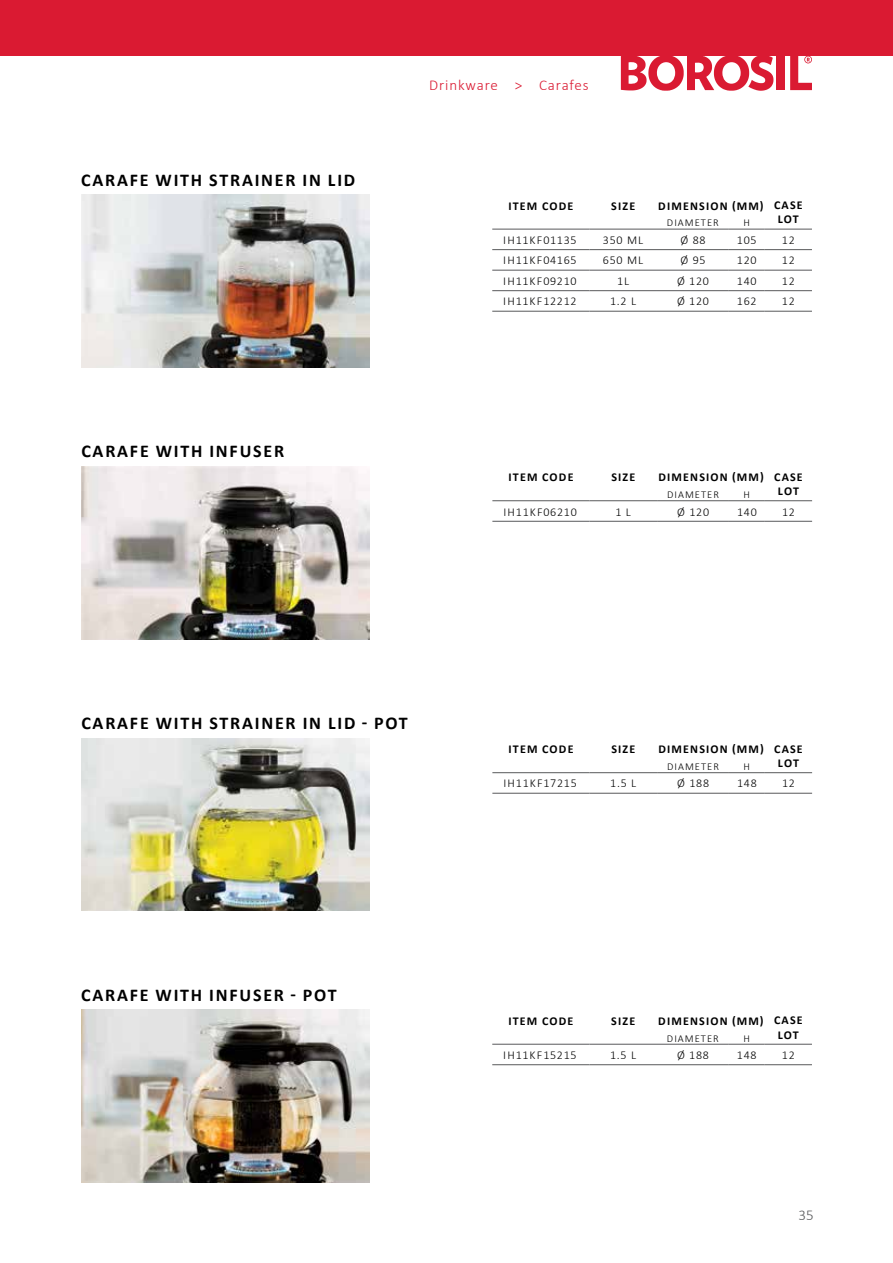
<style>
.page{position:relative;width:893px;height:1263px;background:#fff}
.page>*{position:absolute;margin:0;border:0;box-sizing:border-box;transform-origin:0 0}
.t1{font:700 18px "Calibri";letter-spacing:.1em;color:#000}
.t2{font:300 15px "Calibri";letter-spacing:.06em;color:#da1a32}
.t3{font:300 15px "Calibri";color:#58595b}
.t4{font:300 12px "Calibri";letter-spacing:.06em;color:#000}
.t5{font:700 12px "Calibri";letter-spacing:.1em;color:#000}
.t6{font:300 10.5px "Calibri";letter-spacing:.1em;color:#000}
</style>
<div class="page">
<div style="left:0;top:0;width:893px;height:56px;background:#da1a32"></div>
<div style="left:777px;top:56px;width:8px;height:34px;background:#da1a32"></div>
<svg style="left:790px;top:56px;width:22px;height:34px"></svg>
<svg style="left:621px;top:56px;width:152px;height:35px"></svg>
<hr style="left:492px;top:249px;width:97px;height:1px;background:#58595b">
<hr style="left:589px;top:249px;width:68px;height:1px;background:#58595b">
<hr style="left:729px;top:249px;width:36px;height:1px;background:#58595b">
<hr style="left:765px;top:249px;width:47px;height:1px;background:#58595b">
<hr style="left:492px;top:290px;width:97px;height:1px;background:#58595b">
<hr style="left:589px;top:290px;width:68px;height:1px;background:#58595b">
<hr style="left:729px;top:290px;width:36px;height:1px;background:#58595b">
<hr style="left:765px;top:290px;width:47px;height:1px;background:#58595b">
<hr style="left:492px;top:311px;width:97px;height:1px;background:#58595b">
<hr style="left:589px;top:311px;width:68px;height:1px;background:#58595b">
<hr style="left:729px;top:311px;width:36px;height:1px;background:#58595b">
<hr style="left:765px;top:311px;width:47px;height:1px;background:#58595b">
<hr style="left:589px;top:229px;width:68px;height:1px;background:#58595b">
<hr style="left:729px;top:229px;width:36px;height:1px;background:#58595b">
<hr style="left:765px;top:229px;width:47px;height:1px;background:#58595b">
<hr style="left:589px;top:270px;width:68px;height:1px;background:#58595b">
<hr style="left:729px;top:270px;width:36px;height:1px;background:#58595b">
<hr style="left:765px;top:270px;width:47px;height:1px;background:#58595b">
<hr style="left:492px;top:229px;width:97px;height:1px;background:#58595b">
<hr style="left:492px;top:270px;width:97px;height:1px;background:#58595b">
<hr style="left:657px;top:249px;width:72px;height:1px;background:#58595b">
<hr style="left:657px;top:290px;width:72px;height:1px;background:#58595b">
<hr style="left:657px;top:311px;width:72px;height:1px;background:#58595b">
<hr style="left:657px;top:229px;width:72px;height:1px;background:#58595b">
<hr style="left:657px;top:270px;width:72px;height:1px;background:#58595b">
<hr style="left:492px;top:1044px;width:97px;height:1px;background:#58595b">
<hr style="left:589px;top:1044px;width:68px;height:1px;background:#58595b">
<hr style="left:657px;top:1044px;width:72px;height:1px;background:#58595b">
<hr style="left:729px;top:1044px;width:36px;height:1px;background:#58595b">
<hr style="left:765px;top:1044px;width:47px;height:1px;background:#58595b">
<hr style="left:492px;top:1064px;width:97px;height:1px;background:#58595b">
<hr style="left:589px;top:1064px;width:68px;height:1px;background:#58595b">
<hr style="left:657px;top:1064px;width:72px;height:1px;background:#58595b">
<hr style="left:729px;top:1064px;width:36px;height:1px;background:#58595b">
<hr style="left:765px;top:1064px;width:47px;height:1px;background:#58595b">
<img style="left:81px;top:195px;width:288px;height:172px">
<img style="left:81px;top:1010px;width:288px;height:172px">
<hr style="left:492px;top:793px;width:98px;height:1px;background:#58595b">
<hr style="left:590px;top:793px;width:67px;height:1px;background:#58595b">
<hr style="left:729px;top:793px;width:36px;height:1px;background:#58595b">
<hr style="left:765px;top:793px;width:47px;height:1px;background:#58595b">
<hr style="left:492px;top:772px;width:98px;height:1px;background:#58595b">
<hr style="left:590px;top:772px;width:67px;height:1px;background:#58595b">
<hr style="left:729px;top:772px;width:36px;height:1px;background:#58595b">
<hr style="left:765px;top:772px;width:47px;height:1px;background:#58595b">
<hr style="left:657px;top:772px;width:72px;height:1px;background:#58595b">
<hr style="left:657px;top:793px;width:72px;height:1px;background:#58595b">
<img style="left:81px;top:738px;width:288px;height:173px">
<hr style="left:492px;top:500px;width:98px;height:1px;background:#58595b">
<hr style="left:590px;top:500px;width:67px;height:1px;background:#58595b">
<hr style="left:657px;top:500px;width:72px;height:1px;background:#58595b">
<hr style="left:729px;top:500px;width:36px;height:1px;background:#58595b">
<hr style="left:765px;top:500px;width:47px;height:1px;background:#58595b">
<hr style="left:492px;top:521px;width:98px;height:1px;background:#58595b">
<hr style="left:590px;top:521px;width:67px;height:1px;background:#58595b">
<hr style="left:657px;top:521px;width:72px;height:1px;background:#58595b">
<hr style="left:729px;top:521px;width:36px;height:1px;background:#58595b">
<hr style="left:765px;top:521px;width:47px;height:1px;background:#58595b">
<img style="left:81px;top:466px;width:288px;height:173px">
<h1 class="t1" style="left:81px;top:167px;width:276px">CARAFE WITH STRAINER IN LID</h1>
<h1 class="t1" style="left:81px;top:438px;width:204px">CARAFE WITH INFUSER</h1>
<p class="t2" style="left:429px;top:75px;width:161px">Drinkware &gt; Carafes</p>
<p class="t5" style="left:508px;top:197px;width:67px">ITEM CODE</p>
<p class="t5" style="left:611px;top:197px;width:26px">SIZE</p>
<p class="t5" style="left:658px;top:197px;width:146px">DIMENSION (MM) CASE</p>
<p class="t6" style="left:667px;top:216px;width:53px">DIAMETER</p>
<p class="t6" style="left:743px;top:216px;width:8px">H</p>
<p class="t5" style="left:778px;top:211px;width:23px">LOT</p>
<p class="t4" style="left:503px;top:232px;width:75px">IH11KF01135</p>
<p class="t4" style="left:603px;top:232px;width:42px">350 ML</p>
<p class="t4" style="left:680px;top:232px;width:27px">Ø 88</p>
<p class="t4" style="left:737px;top:232px;width:21px">105</p>
<p class="t4" style="left:782px;top:232px;width:14px">12</p>
<p class="t4" style="left:503px;top:253px;width:75px">IH11KF04165</p>
<p class="t4" style="left:603px;top:253px;width:42px">650 ML</p>
<p class="t4" style="left:680px;top:253px;width:27px">Ø 95</p>
<p class="t4" style="left:737px;top:253px;width:21px">120</p>
<p class="t4" style="left:782px;top:253px;width:14px">12</p>
<p class="t4" style="left:503px;top:273px;width:75px">IH11KF09210</p>
<p class="t4" style="left:617px;top:273px;width:14px">1L</p>
<p class="t4" style="left:677px;top:273px;width:33px">Ø 120</p>
<p class="t4" style="left:737px;top:273px;width:21px">140</p>
<p class="t4" style="left:782px;top:273px;width:14px">12</p>
<p class="t4" style="left:503px;top:294px;width:75px">IH11KF12212</p>
<p class="t4" style="left:610px;top:294px;width:27px">1.2 L</p>
<p class="t4" style="left:677px;top:294px;width:33px">Ø 120</p>
<p class="t4" style="left:737px;top:294px;width:21px">162</p>
<p class="t4" style="left:782px;top:294px;width:14px">12</p>
<p class="t5" style="left:508px;top:469px;width:67px">ITEM CODE</p>
<p class="t5" style="left:611px;top:469px;width:26px">SIZE</p>
<p class="t5" style="left:658px;top:469px;width:146px">DIMENSION (MM) CASE</p>
<p class="t6" style="left:667px;top:488px;width:53px">DIAMETER</p>
<p class="t6" style="left:744px;top:488px;width:8px">H</p>
<p class="t5" style="left:778px;top:483px;width:23px">LOT</p>
<p class="t4" style="left:503px;top:504px;width:75px">IH11KF06210</p>
<p class="t4" style="left:615px;top:504px;width:17px">1 L</p>
<p class="t4" style="left:677px;top:504px;width:33px">Ø 120</p>
<p class="t4" style="left:737px;top:504px;width:21px">140</p>
<p class="t4" style="left:782px;top:504px;width:14px">12</p>
<h1 class="t1" style="left:81px;top:710px;width:328px">CARAFE WITH STRAINER IN LID - POT</h1>
<h1 class="t1" style="left:81px;top:982px;width:257px">CARAFE WITH INFUSER - POT</h1>
<p class="t5" style="left:508px;top:741px;width:67px">ITEM CODE</p>
<p class="t5" style="left:611px;top:741px;width:26px">SIZE</p>
<p class="t5" style="left:658px;top:741px;width:146px">DIMENSION (MM) CASE</p>
<p class="t6" style="left:667px;top:760px;width:53px">DIAMETER</p>
<p class="t6" style="left:744px;top:760px;width:8px">H</p>
<p class="t5" style="left:778px;top:754px;width:23px">LOT</p>
<p class="t4" style="left:503px;top:776px;width:75px">IH11KF17215</p>
<p class="t4" style="left:610px;top:776px;width:27px">1.5 L</p>
<p class="t4" style="left:677px;top:776px;width:33px">Ø 188</p>
<p class="t4" style="left:737px;top:776px;width:21px">148</p>
<p class="t4" style="left:782px;top:776px;width:14px">12</p>
<p class="t5" style="left:508px;top:1012px;width:67px">ITEM CODE</p>
<p class="t5" style="left:611px;top:1012px;width:26px">SIZE</p>
<p class="t5" style="left:658px;top:1012px;width:146px">DIMENSION (MM) CASE</p>
<p class="t6" style="left:667px;top:1031px;width:53px">DIAMETER</p>
<p class="t6" style="left:743px;top:1031px;width:8px">H</p>
<p class="t5" style="left:778px;top:1026px;width:23px">LOT</p>
<p class="t4" style="left:503px;top:1047px;width:75px">IH11KF15215</p>
<p class="t4" style="left:610px;top:1047px;width:27px">1.5 L</p>
<p class="t4" style="left:677px;top:1047px;width:33px">Ø 188</p>
<p class="t4" style="left:737px;top:1047px;width:21px">148</p>
<p class="t4" style="left:782px;top:1047px;width:14px">12</p>
<p class="t3" style="left:799px;top:1205px;width:17px">35</p>
</div>
